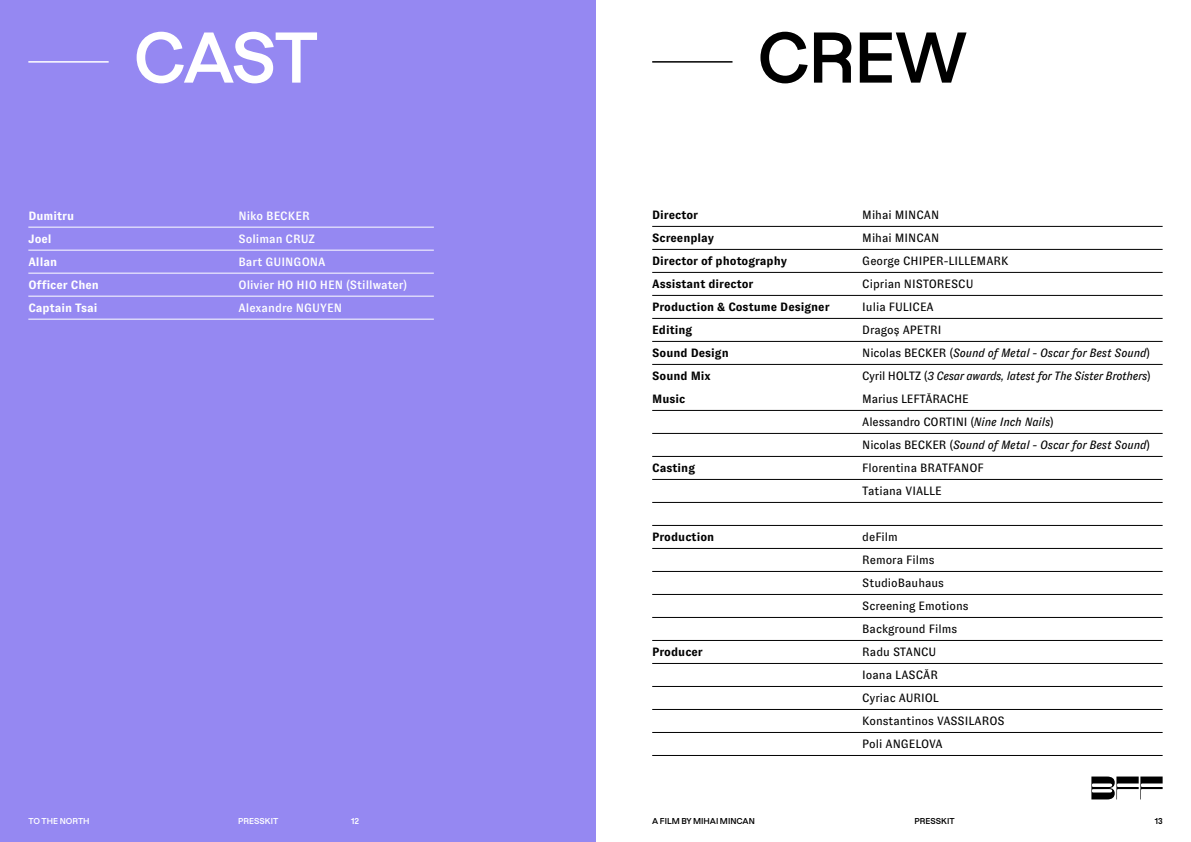
<style>
.page{position:relative;width:1191px;height:842px;background:#fff}
.page>*{position:absolute;margin:0;border:0;box-sizing:border-box;transform-origin:0 0}
.t1{font:600 67px "Dazzed";color:#fff}
.t2{font:600 67px "Dazzed";color:#000}
.t3{font:12px/23px "GT Zirkon";color:#000}
.t4{font:700 12px "GT Zirkon";color:#000}
.t5{font:italic 12px "GT Zirkon";letter-spacing:-.025em;color:#000}
.t6{font:500 12px "GT Zirkon";color:#fff}
.t7{font:700 12px "GT Zirkon";color:#fff}
.t8{font:600 8px "Dazzed";color:#000}
.t9{font:600 8px "Dazzed";color:#fff}
.s1{font-style:normal}
.s2{font-style:italic}
</style>
<div class="page">
<div style="left:0;top:0;width:595px;height:842px;background:#9588f2"></div>
<hr style="left:28px;top:61px;width:81px;height:2px;background:#fff">
<hr style="left:28px;top:227px;width:406px;height:1px;background:#fff">
<hr style="left:28px;top:250px;width:406px;height:1px;background:#fff">
<hr style="left:28px;top:273px;width:406px;height:1px;background:#fff">
<hr style="left:28px;top:296px;width:406px;height:1px;background:#fff">
<hr style="left:28px;top:319px;width:406px;height:1px;background:#fff">
<hr style="left:652px;top:61px;width:80px;height:2px;background:#000">
<hr style="left:652px;top:226px;width:510px;height:1px;background:#000">
<hr style="left:652px;top:249px;width:510px;height:1px;background:#000">
<hr style="left:652px;top:272px;width:510px;height:1px;background:#000">
<hr style="left:652px;top:295px;width:510px;height:1px;background:#000">
<hr style="left:652px;top:318px;width:510px;height:1px;background:#000">
<hr style="left:652px;top:341px;width:510px;height:1px;background:#000">
<hr style="left:652px;top:364px;width:510px;height:1px;background:#000">
<hr style="left:652px;top:410px;width:510px;height:1px;background:#000">
<hr style="left:652px;top:433px;width:510px;height:1px;background:#000">
<hr style="left:652px;top:456px;width:510px;height:1px;background:#000">
<hr style="left:652px;top:479px;width:510px;height:1px;background:#000">
<hr style="left:652px;top:502px;width:510px;height:1px;background:#000">
<hr style="left:652px;top:525px;width:510px;height:1px;background:#000">
<hr style="left:652px;top:548px;width:510px;height:1px;background:#000">
<hr style="left:652px;top:571px;width:510px;height:1px;background:#000">
<hr style="left:652px;top:594px;width:510px;height:1px;background:#000">
<hr style="left:652px;top:617px;width:510px;height:1px;background:#000">
<hr style="left:652px;top:640px;width:510px;height:1px;background:#000">
<hr style="left:652px;top:663px;width:510px;height:1px;background:#000">
<hr style="left:652px;top:686px;width:510px;height:1px;background:#000">
<hr style="left:652px;top:709px;width:510px;height:1px;background:#000">
<hr style="left:652px;top:732px;width:510px;height:1px;background:#000">
<hr style="left:652px;top:755px;width:510px;height:1px;background:#000">
<svg style="left:1091px;top:776px;width:71px;height:23px"></svg>
<h1 class="t1" style="left:133px;top:3px;width:186px">CAST</h1>
<p class="t7" style="left:28px;top:209px;width:47px">Dumitru</p>
<p class="t6" style="left:238px;top:209px;width:73px">Niko BECKER</p>
<p class="t7" style="left:28px;top:232px;width:25px">Joel</p>
<p class="t6" style="left:238px;top:232px;width:78px">Soliman CRUZ</p>
<p class="t7" style="left:28px;top:255px;width:30px">Allan</p>
<p class="t6" style="left:238px;top:255px;width:89px">Bart GUINGONA</p>
<p class="t7" style="left:28px;top:278px;width:72px">Officer Chen</p>
<p class="t6" style="left:238px;top:278px;width:170px">Olivier HO HIO HEN (Stillwater)</p>
<p class="t7" style="left:28px;top:301px;width:71px">Captain Tsai</p>
<p class="t6" style="left:238px;top:301px;width:105px">Alexandre NGUYEN</p>
<h1 class="t2" style="left:757px;top:3px;width:212px">CREW</h1>
<p class="t4" style="left:652px;top:208px;width:47px">Director</p>
<p class="t3" style="left:862px;top:204px;width:78px">Mihai MINCAN</p>
<p class="t4" style="left:652px;top:231px;width:63px">Screenplay</p>
<p class="t3" style="left:862px;top:227px;width:78px">Mihai MINCAN</p>
<p class="t4" style="left:652px;top:254px;width:136px">Director of photography</p>
<p class="t3" style="left:862px;top:250px;width:148px">George CHIPER-LILLEMARK</p>
<p class="t4" style="left:652px;top:277px;width:103px">Assistant director</p>
<p class="t3" style="left:862px;top:273px;width:113px">Ciprian NISTORESCU</p>
<p class="t4" style="left:652px;top:300px;width:179px">Production &amp; Costume Designer</p>
<p class="t3" style="left:862px;top:296px;width:73px">Iulia FULICEA</p>
<p class="t4" style="left:652px;top:324px;width:42px">Editing</p>
<p class="t3" style="left:862px;top:319px;width:81px">Dragoș APETRI</p>
<p class="t4" style="left:652px;top:347px;width:78px">Sound Design</p>
<p class="t5" style="left:862px;top:347px;width:289px"><span class="s1">Nicolas BECKER (</span>Sound of Metal - Oscar for Best Sound<span class="s1">)</span></p>
<p class="t4" style="left:652px;top:370px;width:60px">Sound Mix</p>
<p class="t5" style="left:862px;top:370px;width:290px"><span class="s1">Cyril HOLTZ (</span>3 Cesar awards, latest for The Sister Brothers<span class="s1">)</span></p>
<p class="t4" style="left:652px;top:393px;width:35px">Music</p>
<p class="t3" style="left:862px;top:388px;width:289px">Marius LEFTĂRACHE<br>Alessandro CORTINI (<span class="s2">Nine Inch Nails</span>)<br>Nicolas BECKER (<span class="s2">Sound of Metal - Oscar for Best Sound</span>)</p>
<p class="t4" style="left:652px;top:462px;width:44px">Casting</p>
<p class="t3" style="left:862px;top:457px;width:123px">Florentina BRATFANOF<br>Tatiana VIALLE</p>
<p class="t4" style="left:652px;top:531px;width:64px">Production</p>
<p class="t3" style="left:862px;top:526px;width:108px">deFilm<br>Remora Films<br>StudioBauhaus<br>Screening Emotions<br>Background Films</p>
<p class="t4" style="left:652px;top:646px;width:52px">Producer</p>
<p class="t3" style="left:862px;top:641px;width:144px">Radu STANCU<br>Ioana LASCĂR<br>Cyriac AURIOL<br>Konstantinos VASSILAROS<br>Poli ANGELOVA</p>
<p class="t9" style="left:28px;top:814px;width:63px">TO THE NORTH</p>
<p class="t9" style="left:238px;top:814px;width:42px">PRESSKIT</p>
<p class="t9" style="left:351px;top:814px;width:10px">12</p>
<p class="t8" style="left:652px;top:814px;width:104px">A FILM BY MIHAI MINCAN</p>
<p class="t8" style="left:914px;top:814px;width:42px">PRESSKIT</p>
<p class="t8" style="left:1154px;top:814px;width:9px">13</p>
</div>
